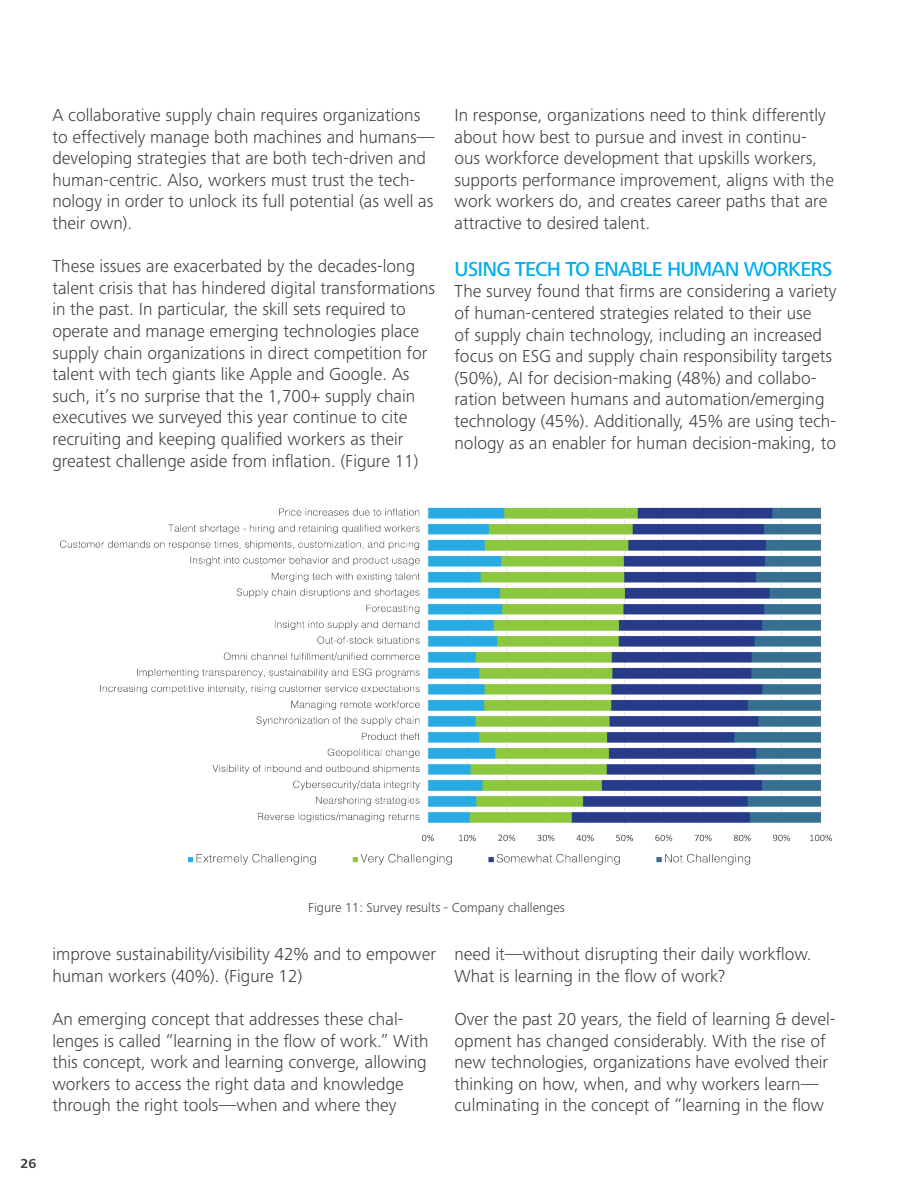
<style>
.page{position:relative;width:918px;height:1188px;background:#fff}
.page>*{position:absolute;margin:0;border:0;box-sizing:border-box;transform-origin:0 0}
.t1{font:500 21px "Frutiger Next Pro";letter-spacing:-.04em;color:#00aeef}
.t2{font:300 18px/21.6px "Frutiger Next Pro";color:#3e3e3f}
.t3{font:300 13.5px "Frutiger Next Pro";color:#3e3e3f}
.t4{font:700 13.5px "Frutiger Next Pro";color:#3e3e3f}
</style>
<div class="page">
<img style="left:60px;top:505px;width:773px;height:360px">
<p class="t2" style="left:52px;top:104px;width:384px">A collaborative supply chain requires organizations to effectively manage both machines and humans— developing strategies that are both tech-driven and human-centric. Also, workers must trust the tech&shy;nology in order to unlock its full potential (as well as their own).</p>
<p class="t2" style="left:52px;top:255px;width:384px">These issues are exacerbated by the decades-long talent crisis that has hindered digital transformations in the past. In particular, the skill sets required to operate and manage emerging technologies place supply chain organizations in direct competition for talent with tech giants like Apple and Google. As such, it’s no surprise that the 1,700+ supply chain executives we surveyed this year continue to cite recruiting and keeping qualified workers as their greatest challenge aside from inflation. (Figure 11)</p>
<p class="t2" style="left:454px;top:104px;width:381px">In response, organizations need to think differently about how best to pursue and invest in continu&shy;ous workforce development that upskills workers, supports performance improvement, aligns with the work workers do, and creates career paths that are attractive to desired talent.</p>
<p class="t1" style="left:454px;top:257px;width:380px">USING TECH TO ENABLE HUMAN WORKERS</p>
<p class="t2" style="left:454px;top:281px;width:383px">The survey found that firms are considering a variety of human-centered strategies related to their use<br>of supply chain technology, including an increased focus on ESG and supply chain responsibility targets (50%), AI for decision-making (48%) and collabo&shy;ration between humans and automation/emerging technology (45%). Additionally, 45% are using tech&shy;nology as an enabler for human decision-making, to</p>
<p class="t3" style="left:308px;top:900px;width:258px">Figure 11: Survey results - Company challenges</p>
<p class="t2" style="left:52px;top:943px;width:385px">improve sustainability/visibility 42% and to empower human workers (40%). (Figure 12)</p>
<p class="t2" style="left:52px;top:1008px;width:378px">An emerging concept that addresses these chal&shy;lenges is called “learning in the flow of work.” With this concept, work and learning converge, allowing workers to access the right data and knowledge through the right tools—when and where they</p>
<p class="t2" style="left:454px;top:943px;width:359px">need it—without disrupting their daily workflow.<br>What is learning in the flow of work?</p>
<p class="t2" style="left:454px;top:1008px;width:382px">Over the past 20 years, the field of learning &amp; devel&shy;opment has changed considerably. With the rise of new technologies, organizations have evolved their thinking on how, when, and why workers learn— culminating in the concept of “learning in the flow</p>
<p class="t4" style="left:21px;top:1156px;width:17px">26</p>
</div>
